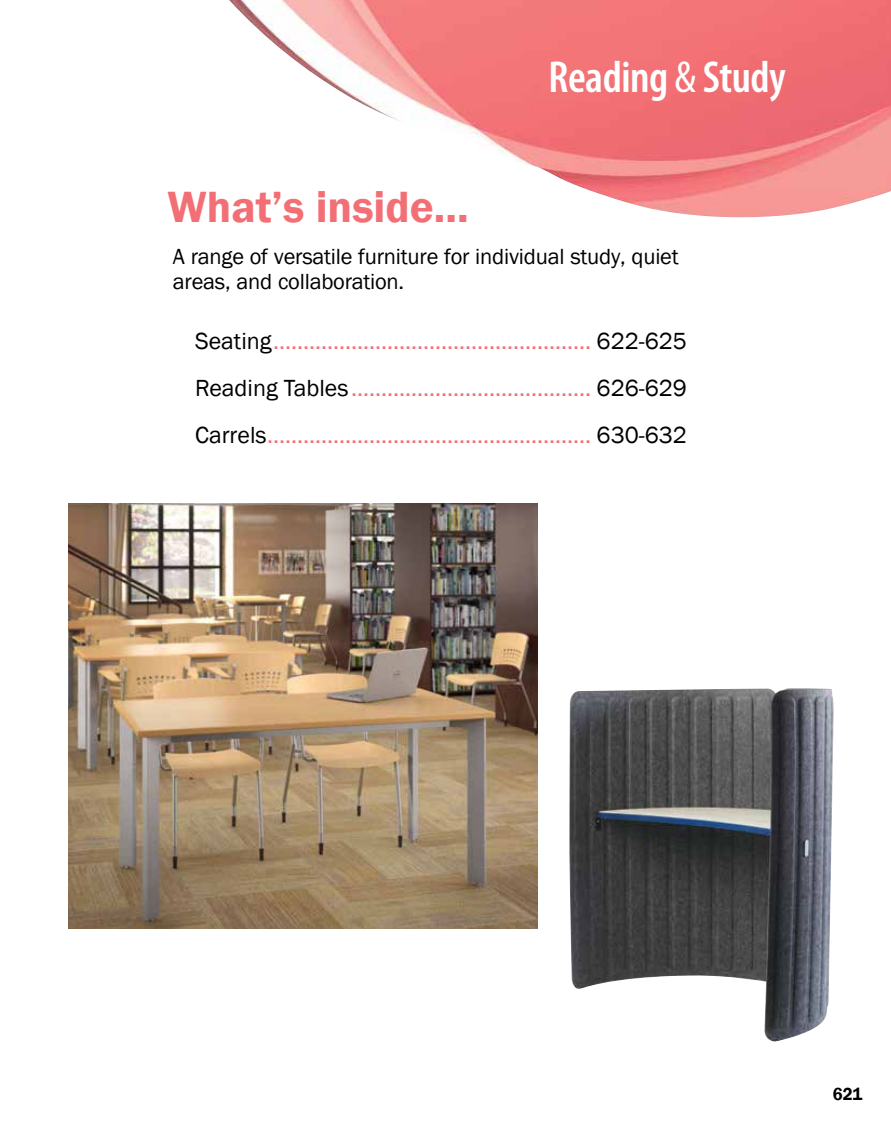
<style>
.page{position:relative;width:891px;height:1134px;background:#fff}
.page>*{position:absolute;margin:0;border:0;box-sizing:border-box;transform-origin:0 0}
.t1{font:600 45px "Franklin Gothic";color:#f26f75}
.t2{font:600 condensed 45px "Myriad Pro";letter-spacing:-.01em;color:#fff}
.t3{font:24px/46.8px "Franklin Gothic";color:#f26f75;text-align:justify}
.t4{font:22.5px/25.5px "Franklin Gothic";letter-spacing:-.01em;color:#000}
.t5{font:600 18px "Franklin Gothic";color:#000;scale:.94 1}
.s1{font-weight:400}
.s2{color:#000}
</style>
<div class="page">
<img style="left:69px;top:504px;width:468px;height:424px">
<img style="left:229px;top:0;width:662px;height:218px">
<img style="left:569px;top:688px;width:265px;height:354px">
<h1 class="t2" style="left:549px;top:49px;width:239px">Reading <span class="s1">&amp;</span> Study</h1>
<h1 class="t1" style="left:168px;top:179px;width:303px">What’s inside...</h1>
<p class="t4" style="left:173px;top:244px;width:507px">A range of versatile furniture for individual study, quiet areas, and collaboration.</p>
<p class="t3" style="left:195px;top:319px;width:493px"><span class="s2">Seating</span>..................................................... <span class="s2">622-625<br>Reading Tables</span>........................................ <span class="s2">626-629<br>Carrels</span>...................................................... <span class="s2">630-632</span></p>
<p class="t5" style="left:833px;top:1083px;width:33px">621</p>
</div>
